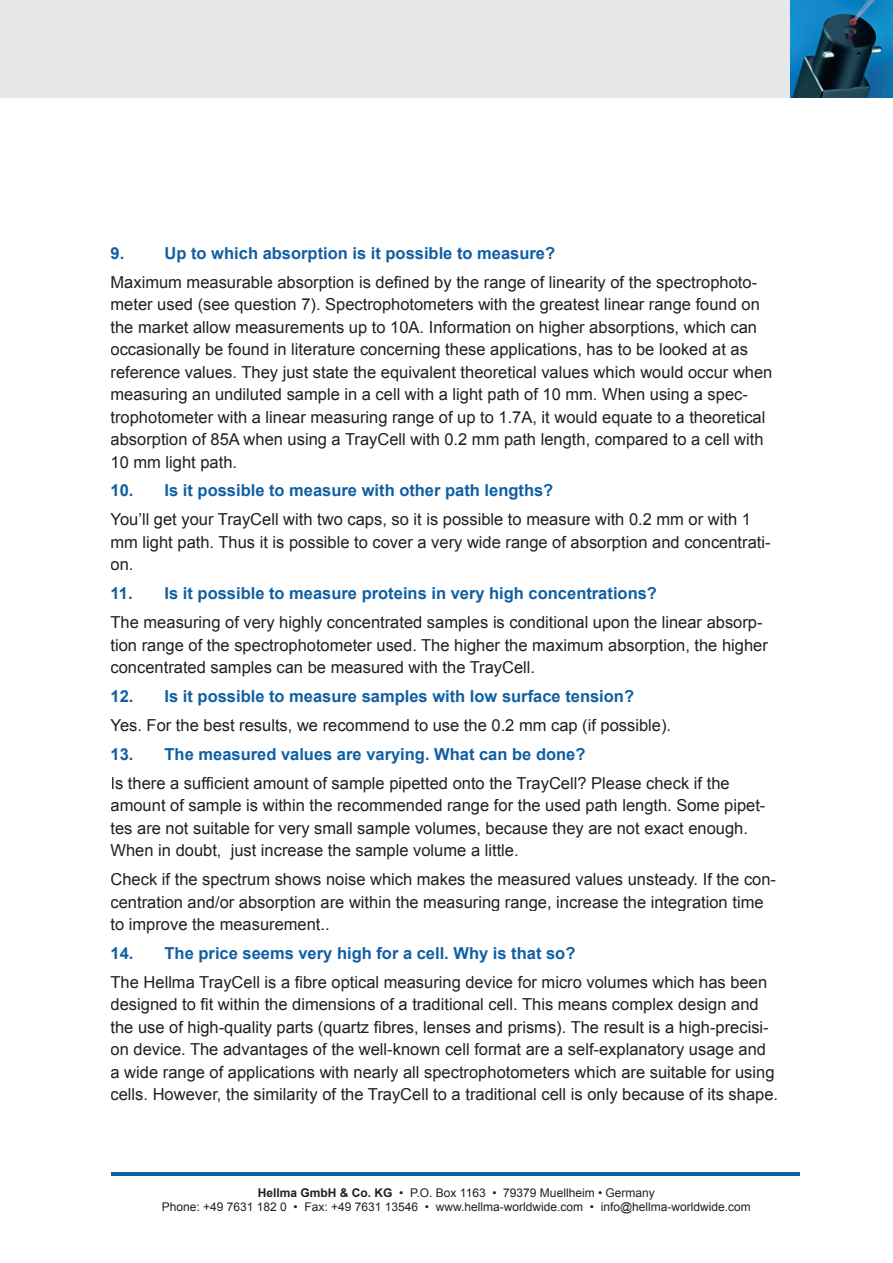
<style>
.page{position:relative;width:893px;height:1263px;background:#fff}
.page>*{position:absolute;margin:0;border:0;box-sizing:border-box;transform-origin:0 0}
.t1{font:16.5px/22.5px "Arial";color:#231f20}
.t2{font:700 16.5px "Arial";color:#105fa3}
.t3{font:12px/14.4px "Arial";color:#231f20;text-align:center}
.s1{font-weight:700}
</style>
<div class="page">
<div style="left:0;top:0;width:791px;height:98px;background:#e6e7e9"></div>
<img style="left:791px;top:0;width:102px;height:98px">
<hr style="left:111px;top:1172px;width:688px;height:3px;background:#105fa3">
<p class="t2" style="left:111px;top:242px;width:15px">9.</p>
<p class="t2" style="left:165px;top:242px;width:392px">Up to which absorption is it possible to measure?</p>
<p class="t1" style="left:111px;top:271px;width:663px">Maximum measurable absorption is defined by the range of linearity of the spectrophoto&shy;meter used (see question 7). Spectrophotometers with the greatest linear range found on the market allow measurements up to 10A. Information on higher absorptions, which can occasionally be found in literature concerning these applications, has to be looked at as reference values. They just state the equivalent theoretical values which would occur when measuring an undiluted sample in a cell with a light path of 10 mm. When using a spec&shy;trophotometer with a linear measuring range of up to 1.7A, it would equate to a theoretical absorption of 85A when using a TrayCell with 0.2 mm path length, compared to a cell with 10 mm light path.</p>
<p class="t2" style="left:111px;top:480px;width:444px">10. Is it possible to measure with other path lengths?</p>
<p class="t1" style="left:111px;top:508px;width:661px">You’ll get your TrayCell with two caps, so it is possible to measure with 0.2 mm or with 1 mm light path. Thus it is possible to cover a very wide range of absorption and concentrati&shy;on.</p>
<p class="t2" style="left:111px;top:582px;width:548px">11. Is it possible to measure proteins in very high concentrations?</p>
<p class="t1" style="left:111px;top:611px;width:659px">The measuring of very highly concentrated samples is conditional upon the linear absorp&shy;tion range of the spectrophotometer used. The higher the maximum absorption, the higher concentrated samples can be measured with the TrayCell.</p>
<p class="t2" style="left:111px;top:685px;width:525px">12. Is it possible to measure samples with low surface tension?</p>
<p class="t1" style="left:111px;top:714px;width:562px">Yes. For the best results, we recommend to use the 0.2 mm cap (if possible).</p>
<p class="t2" style="left:111px;top:743px;width:476px">13. The measured values are varying. What can be done?</p>
<p class="t1" style="left:111px;top:772px;width:656px">Is there a sufficient amount of sample pipetted onto the TrayCell? Please check if the amount of sample is within the recommended range for the used path length. Some pipet&shy;tes are not suitable for very small sample volumes, because they are not exact enough.<br>When in doubt, just increase the sample volume a little.</p>
<p class="t1" style="left:111px;top:868px;width:667px">Check if the spectrum shows noise which makes the measured values unsteady. If the con&shy;centration and/or absorption are within the measuring range, increase the integration time to improve the measurement..</p>
<p class="t2" style="left:111px;top:942px;width:466px">14. The price seems very high for a cell. Why is that so?</p>
<p class="t1" style="left:111px;top:971px;width:669px">The Hellma TrayCell is a fibre optical measuring device for micro volumes which has been designed to fit within the dimensions of a traditional cell. This means complex design and the use of high-quality parts (quartz fibres, lenses and prisms). The result is a high-precisi&shy;on device. The advantages of the well-known cell format are a self-explanatory usage and a wide range of applications with nearly all spectrophotometers which are suitable for using cells. However, the similarity of the TrayCell to a traditional cell is only because of its shape.</p>
<p class="t3" style="left:162px;top:1185px;width:591px"><span class="s1">Hellma GmbH &amp; Co. KG</span> • P.O. Box 1163 • 79379 Muellheim • Germany<br>Phone: +49 7631 182 0 • Fax: +49 7631 13546 • www.hellma-worldwide.com • info@hellma-worldwide.com</p>
</div>
